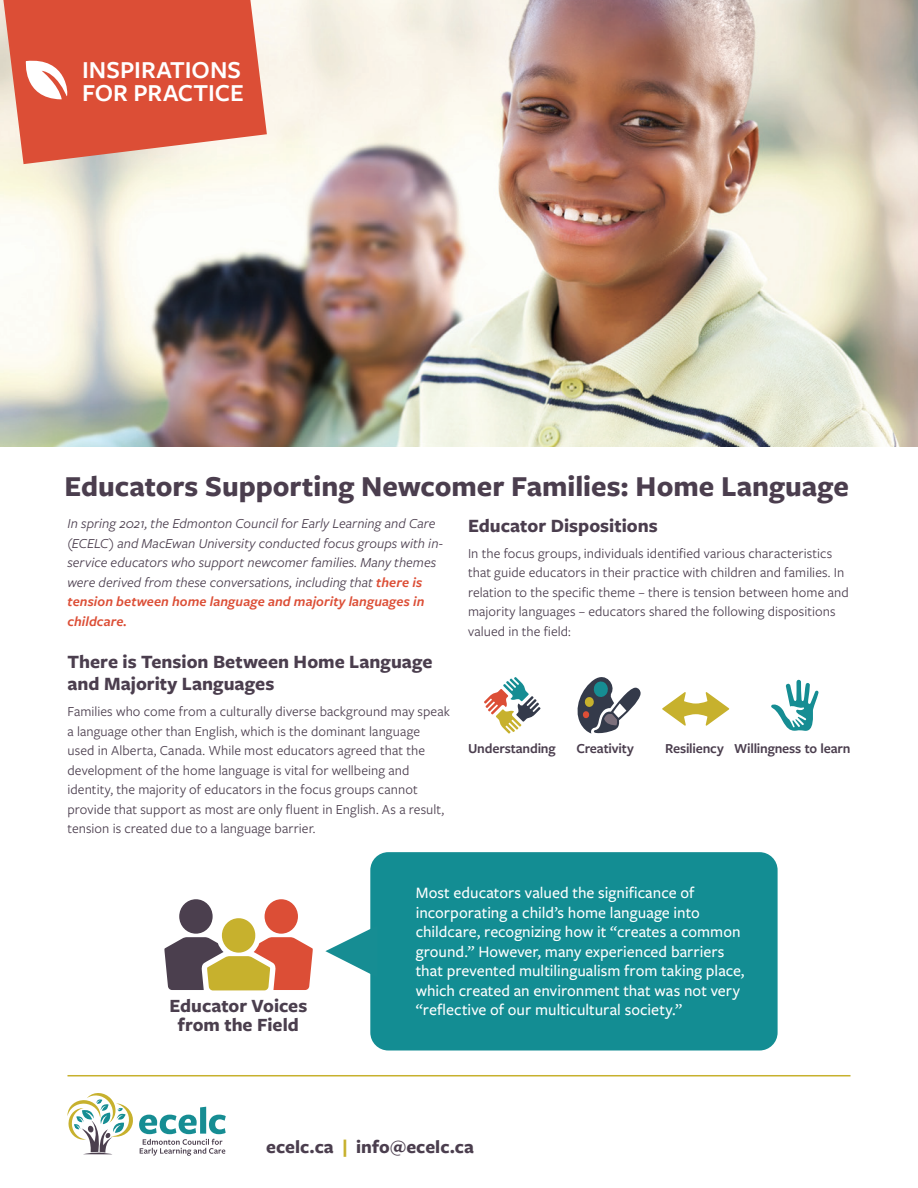
<style>
.page{position:relative;width:918px;height:1188px;background:#fff}
.page>*{position:absolute;margin:0;border:0;box-sizing:border-box;transform-origin:0 0}
.heads{font:700 30px "Freight Sans Pro";color:#4b3e4e}
.heads-2{font:600 25.35px/23.1px "Freight Sans Pro";color:#fff}
.t1{font:700 19.5px/22.5px "Freight Sans Pro";color:#4b3e4e}
.t2{font:700 19.35px "Freight Sans Pro";color:#4b3f4e}
.t3{font:700 19.05px "Freight Sans Pro";color:#4b3e4e}
.t4{font:500 16.5px/19.5px "Freight Sans Pro";color:#fff}
.t5{font:14.25px/19.5px "Freight Sans Pro";letter-spacing:.005em;color:#4b3e4e}
.t6{font:italic 14.25px/19.5px "Freight Sans Pro";letter-spacing:.005em;color:#4b3e4e}
.t7{font:600 14.25px "Freight Sans Pro";letter-spacing:-.01em;color:#4b3e4e}
.s1{font-weight:600;color:#dc4e36}
.s2{color:#c7b12d}
</style>
<div class="page">
<svg style="left:67px;top:1093px;width:159px;height:63px"></svg>
<hr style="left:68px;top:1075px;width:782px;height:1px;background:#c7b12d">
<div style="left:370px;top:852px;width:408px;height:199px;background:#138d93;border-radius:18px"></div>
<svg style="left:325px;top:926px;width:46px;height:51px"></svg>
<img style="left:0;top:0;width:918px;height:446px">
<div style="left:265px;top:899px;width:33px;height:35px;background:#dc4e36;border-radius:50%"></div>
<div style="left:179px;top:899px;width:34px;height:35px;background:#4b3f4e;border-radius:50%"></div>
<svg style="left:164px;top:918px;width:149px;height:72px"></svg>
<svg style="left:577px;top:677px;width:64px;height:57px"></svg>
<svg style="left:3px;top:0;width:264px;height:164px;background:#e06954"></svg>
<svg style="left:771px;top:679px;width:48px;height:52px"></svg>
<svg style="left:662px;top:692px;width:67px;height:34px"></svg>
<svg style="left:484px;top:677px;width:57px;height:57px"></svg>
<p class="heads-2" style="left:82px;top:57px;width:163px">INSPIRATIONS<br>FOR PRACTICE</p>
<p class="heads" style="left:64px;top:465px;width:786px">Educators Supporting Newcomer Families: Home Language</p>
<p class="t6" style="left:68px;top:513px;width:377px">In spring 2021, the Edmonton Council for Early Learning and Care (ECELC) and MacEwan University conducted focus groups with in&shy;service educators who support newcomer families. Many themes were derived from these conversations, including that <span class="s1">there is tension between home language and majority languages in childcare.</span></p>
<p class="t1" style="left:68px;top:649px;width:367px">There is Tension Between Home Language and Majority Languages</p>
<p class="t5" style="left:68px;top:701px;width:384px">Families who come from a culturally diverse background may speak a language other than English, which is the dominant language used in Alberta, Canada. While most educators agreed that the development of the home language is vital for wellbeing and identity, the majority of educators in the focus groups cannot provide that support as most are only fluent in English. As a result, tension is created due to a language barrier.</p>
<p class="t1" style="left:468px;top:513px;width:191px">Educator Dispositions</p>
<p class="t5" style="left:468px;top:543px;width:382px">In the focus groups, individuals identified various characteristics that guide educators in their practice with children and families. In relation to the specific theme – there is tension between home and majority languages – educators shared the following dispositions valued in the field:</p>
<p class="t7" style="left:468px;top:739px;width:89px">Understanding</p>
<p class="t7" style="left:576px;top:739px;width:59px">Creativity</p>
<p class="t7" style="left:665px;top:739px;width:187px">Resiliency Willingness to learn</p>
<p class="t4" style="left:416px;top:882px;width:330px">Most educators valued the significance of incorporating a child’s home language into childcare, recognizing how it “creates a common ground.” However, many experienced barriers that prevented multilingualism from taking place, which created an environment that was not very</p>
<p class="t2" style="left:169px;top:992px;width:139px">Educator Voices</p>
<p class="t4" style="left:416px;top:999px;width:268px">“reflective of our multicultural society.”</p>
<p class="t2" style="left:178px;top:1012px;width:122px">from the Field</p>
<h3 class="t3" style="left:266px;top:1134px;width:209px">ecelc.ca <span class="s2">|</span> info@ecelc.ca</h3>
</div>
